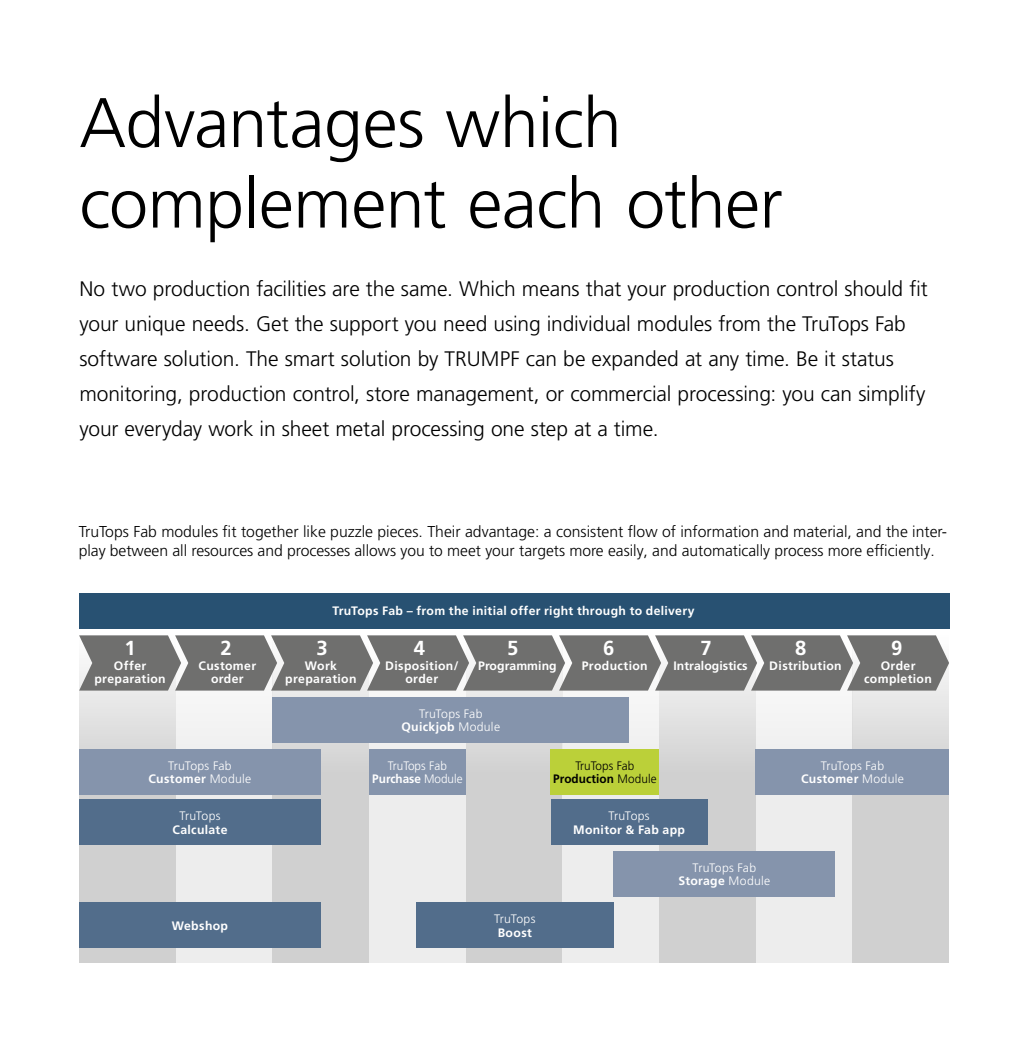
<style>
.page{position:relative;width:1027px;height:1042px;background:#fff}
.page>*{position:absolute;margin:0;border:0;box-sizing:border-box;transform-origin:0 0}
.t1{font:300 70px/80.5px "Frutiger LT Pro";letter-spacing:-.01em;color:#000}
.t2{font:300 21px/35px "Frutiger LT Pro";letter-spacing:-.005em;color:#000}
.t3{font:700 20.3px "Frutiger LT Pro";color:#fff}
.t4{font:300 15.75px/18.9px "Frutiger LT Pro";color:#000}
.t5{font:700 12.25px/13px "Frutiger LT Pro";letter-spacing:.03em;color:#fff;text-align:center}
.t6{font:300 12.25px/13px "Frutiger LT Pro";letter-spacing:.005em;color:#fff;text-align:center}
.t7{font:300 12.25px/13px "Frutiger LT Pro";letter-spacing:.005em;color:#000;text-align:center;scale:.96 1}
.t8{font:700 12.25px "Frutiger LT Pro";letter-spacing:.005em;color:#fff}
.t9{font:300 12.25px/13px "Frutiger LT Pro";letter-spacing:.005em;color:#fff;text-align:center;scale:.96 1}
.s1{font-weight:700}
</style>
<div class="page">
<svg style="left:79px;top:690px;width:97px;height:273px;background:#d6d6d7"></svg>
<div style="left:176px;top:635px;width:96px;height:328px;background:#ededed"></div>
<div style="left:272px;top:635px;width:97px;height:328px;background:#d0d0d0"></div>
<div style="left:369px;top:635px;width:97px;height:328px;background:#ededed"></div>
<div style="left:466px;top:635px;width:96px;height:328px;background:#d0d0d0"></div>
<div style="left:562px;top:635px;width:97px;height:328px;background:#ededed"></div>
<svg style="left:659px;top:690px;width:97px;height:273px;background:#d4d4d4"></svg>
<div style="left:756px;top:635px;width:96px;height:328px;background:#ededed"></div>
<svg style="left:852px;top:690px;width:97px;height:273px;background:#d4d4d4"></svg>
<svg style="left:79px;top:635px;width:870px;height:55px;background:#7a7a79"></svg>
<div style="left:272px;top:697px;width:357px;height:45px;background:#8594ac"></div>
<div style="left:79px;top:748px;width:242px;height:46px;background:#8594ac"></div>
<div style="left:79px;top:799px;width:242px;height:46px;background:#526d8b"></div>
<div style="left:551px;top:799px;width:156px;height:46px;background:#526d8b"></div>
<div style="left:79px;top:902px;width:242px;height:46px;background:#526d8b"></div>
<div style="left:416px;top:902px;width:197px;height:46px;background:#526d8b"></div>
<div style="left:369px;top:748px;width:97px;height:46px;background:#8594ac"></div>
<div style="left:756px;top:748px;width:193px;height:46px;background:#8594ac"></div>
<div style="left:613px;top:851px;width:222px;height:45px;background:#8594ac"></div>
<div style="left:79px;top:594px;width:870px;height:35px;background:#285172"></div>
<div style="left:551px;top:748px;width:108px;height:46px;background:#bbd039"></div>
<h1 class="t1" style="left:79px;top:83px;width:705px">Advantages which complement each other</h1>
<p class="t2" style="left:79px;top:271px;width:850px">No two production facilities are the same. Which means that your production control should fit your unique needs. Get the support you need using individual modules from the TruTops Fab software solution. The smart solution by TRUMPF can be expanded at any time. Be it status monitoring, production control, store management, or commercial processing: you can simplify your everyday work in sheet metal processing one step at a time.</p>
<p class="t4" style="left:79px;top:522px;width:870px">TruTops Fab modules fit together like puzzle pieces. Their advantage: a consistent flow of information and material, and the inter&shy;play between all resources and processes allows you to meet your targets more easily, and automatically process more efficiently.</p>
<p class="t5" style="left:332px;top:604px;width:364px">TruTops Fab – from the initial offer right through to delivery</p>
<p class="t3" style="left:124px;top:636px;width:13px">1</p>
<p class="t3" style="left:220px;top:636px;width:13px">2</p>
<p class="t3" style="left:316px;top:636px;width:13px">3</p>
<p class="t3" style="left:414px;top:636px;width:13px">4</p>
<p class="t3" style="left:507px;top:636px;width:13px">5</p>
<p class="t3" style="left:603px;top:636px;width:13px">6</p>
<p class="t3" style="left:700px;top:636px;width:13px">7</p>
<p class="t3" style="left:795px;top:636px;width:13px">8</p>
<p class="t3" style="left:891px;top:636px;width:13px">9</p>
<p class="t5" style="left:94px;top:659px;width:73px">Offer preparation</p>
<p class="t5" style="left:199px;top:659px;width:59px">Customer order</p>
<p class="t5" style="left:285px;top:659px;width:73px">Work preparation</p>
<p class="t8" style="left:478px;top:658px;width:80px">Programming</p>
<p class="t5" style="left:582px;top:659px;width:67px">Production</p>
<p class="t8" style="left:673px;top:658px;width:76px">Intralogistics</p>
<p class="t5" style="left:769px;top:659px;width:74px">Distribution</p>
<p class="t5" style="left:864px;top:659px;width:69px">Order completion</p>
<p class="t6" style="left:401px;top:707px;width:100px">TruTops Fab<br><span class="s1">Quickjob</span> Module</p>
<p class="t6" style="left:149px;top:759px;width:104px">TruTops Fab<br><span class="s1">Customer</span> Module</p>
<p class="t6" style="left:179px;top:810px;width:43px">TruTops</p>
<p class="t5" style="left:172px;top:823px;width:57px">Calculate</p>
<p class="t5" style="left:385px;top:659px;width:75px">Disposition/ order</p>
<p class="t9" style="left:372px;top:759px;width:96px">TruTops Fab<br><span class="s1">Purchase</span> Module</p>
<p class="t7" style="left:553px;top:759px;width:109px">TruTops Fab<br><span class="s1">Production</span> Module</p>
<p class="t6" style="left:801px;top:759px;width:104px">TruTops Fab<br><span class="s1">Customer</span> Module</p>
<p class="t6" style="left:608px;top:810px;width:43px">TruTops</p>
<p class="t5" style="left:573px;top:823px;width:113px">Monitor &amp; Fab app</p>
<p class="t5" style="left:172px;top:919px;width:58px">Webshop</p>
<p class="t6" style="left:494px;top:913px;width:43px">TruTops</p>
<p class="t5" style="left:498px;top:926px;width:36px">Boost</p>
<p class="t6" style="left:678px;top:861px;width:93px">TruTops Fab<br><span class="s1">Storage</span> Module</p>
</div>
